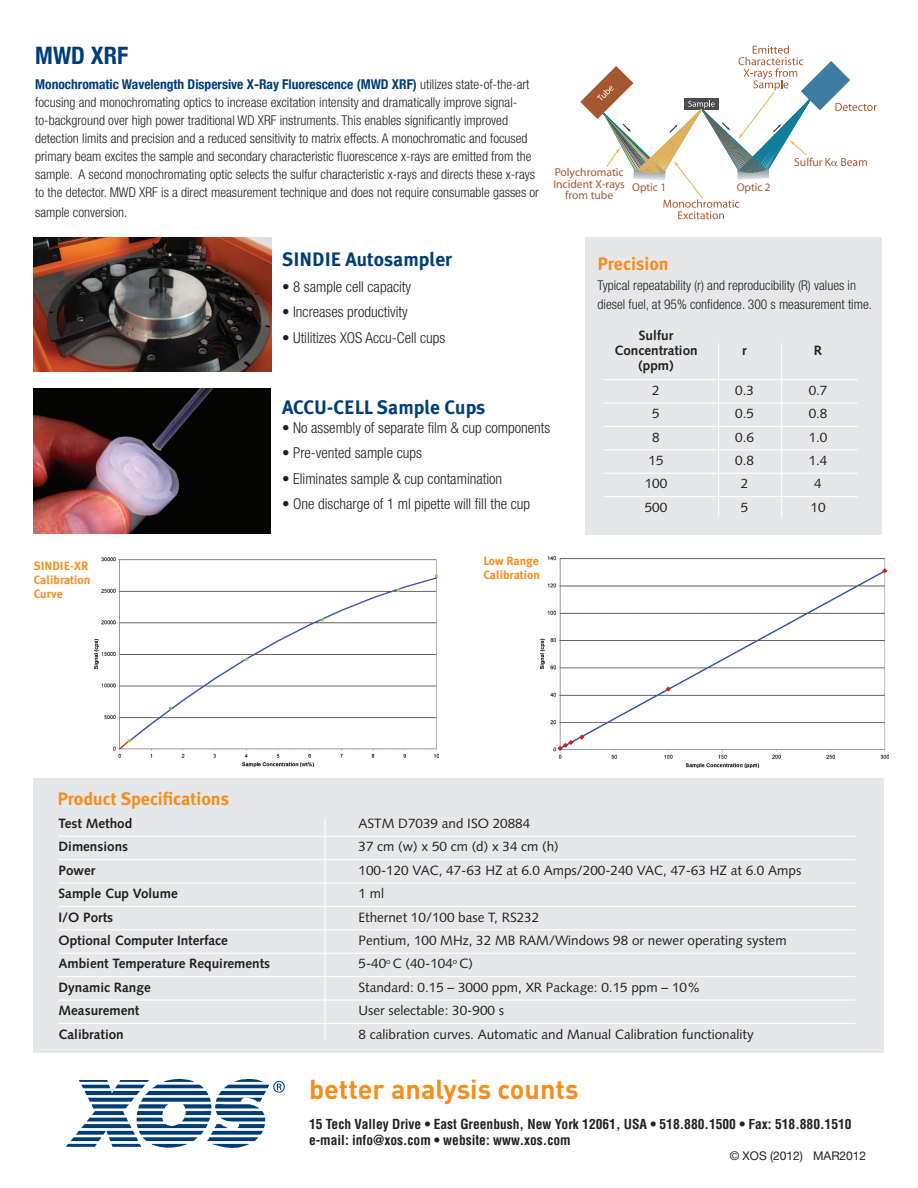
<style>
.page{position:relative;width:918px;height:1188px;background:#fff}
.page>*{position:absolute;margin:0;border:0;box-sizing:border-box;transform-origin:0 0}
.t1{font:700 27px "DIN";color:#f68e1e}
.Figure_Text{font:700 condensed 24px "Helvetica Neue";color:#003d78}
.Headlines{font:700 19.5px "Meta Plus";color:#003d78}
.Figure_Head{font:700 18px "Meta Plus";color:#f68e1e}
.List_Text{font:300 condensed 15px "Helvetica Neue";color:#231f20}
.Figure_Text-2{font:300 condensed 13.5px/18px "Helvetica Neue";color:#231f20}
.Tables{font:13.5px "Syntax";color:#231f20}
.Tables-2{font:700 13.5px "Syntax";color:#231f20}
.t2{font:700 condensed 13.5px "Helvetica";color:#231f20}
.Tables_Header{font:700 13.5px "Syntax";color:#231f20}
.Figure_Head-2{font:700 12px "Meta Plus";color:#f68e1e}
.Tables-3{font:12px "Helvetica Neue";color:#231f20}
.t3{font:11.55px/11.6px "Myriad";color:#a45831;text-align:center}
.t4{font:11.4px "Myriad";color:#a45831}
.s1{font-weight:700;color:#003d78}
</style>
<div class="page">
<div style="left:586px;top:237px;width:296px;height:297px;background:#e6e7e9"></div>
<hr style="left:604px;top:379px;width:254px;height:1px;background:#fff">
<hr style="left:604px;top:402px;width:254px;height:2px;background:#fff">
<hr style="left:604px;top:426px;width:254px;height:1px;background:#fff">
<hr style="left:604px;top:449px;width:254px;height:1px;background:#fff">
<hr style="left:604px;top:473px;width:254px;height:1px;background:#fff">
<hr style="left:604px;top:496px;width:254px;height:1px;background:#fff">
<hr style="left:718px;top:344px;width:1px;height:173px;background:#fff">
<hr style="left:781px;top:344px;width:1px;height:173px;background:#fff">
<svg style="left:66px;top:1079px;width:219px;height:69px"></svg>
<svg style="left:580px;top:45px;width:297px;height:174px"></svg>
<img style="left:34px;top:237px;width:237px;height:135px">
<img style="left:34px;top:389px;width:236px;height:144px">
<img style="left:95px;top:557px;width:344px;height:209px">
<img style="left:540px;top:556px;width:348px;height:212px">
<div style="left:34px;top:778px;width:850px;height:275px;background:#e6e7e9"></div>
<hr style="left:58px;top:836px;width:797px;height:1px;background:#fff">
<hr style="left:58px;top:859px;width:797px;height:1px;background:#fff">
<hr style="left:58px;top:882px;width:797px;height:2px;background:#fff">
<hr style="left:58px;top:906px;width:797px;height:1px;background:#fff">
<hr style="left:58px;top:929px;width:797px;height:1px;background:#fff">
<hr style="left:58px;top:953px;width:797px;height:1px;background:#fff">
<hr style="left:58px;top:976px;width:797px;height:1px;background:#fff">
<hr style="left:58px;top:999px;width:797px;height:2px;background:#fff">
<hr style="left:58px;top:1023px;width:797px;height:1px;background:#fff">
<hr style="left:325px;top:818px;width:1px;height:222px;background:#fff">
<p class="Figure_Text" style="left:35px;top:41px;width:94px">MWD XRF</p>
<p class="Figure_Text-2" style="left:35px;top:75px;width:505px"><span class="s1">Monochromatic Wavelength Dispersive X-Ray Fluorescence (MWD XRF)</span> utilizes state-of-the-art focusing and monochromating optics to increase excitation intensity and dramatically improve signal&shy;to-background over high power traditional WD XRF instruments. This enables significantly improved detection limits and precision and a reduced sensitivity to matrix effects. A monochromatic and focused primary beam excites the sample and secondary characteristic fluorescence x-rays are emitted from the sample. A second monochromating optic selects the sulfur characteristic x-rays and directs these x-rays to the detector. MWD XRF is a direct measurement technique and does not require consumable gasses or</p>
<p class="Figure_Text-2" style="left:35px;top:203px;width:94px">sample conversion.</p>
<p class="Headlines" style="left:282px;top:248px;width:172px">SINDIE Autosampler</p>
<p class="List_Text" style="left:282px;top:278px;width:131px">• 8 sample cell capacity</p>
<p class="List_Text" style="left:282px;top:303px;width:127px">• Increases productivity</p>
<p class="List_Text" style="left:282px;top:329px;width:165px">• Utilitizes XOS Accu-Cell cups</p>
<p class="t3" style="left:794px;top:157px;width:30px">Sulfur</p>
<p class="t3" style="left:553px;top:167px;width:73px">Polychromatic<br>Incident X-rays from tube</p>
<p class="t4" style="left:632px;top:181px;width:36px">Optic 1</p>
<p class="t4" style="left:737px;top:181px;width:36px">Optic 2</p>
<p class="Figure_Head" style="left:598px;top:254px;width:73px">Precision</p>
<p class="Figure_Text-2" style="left:598px;top:275px;width:276px;line-height:19.2px">Typical repeatability (r) and reproducibility (R) values in diesel fuel, at 95% confidence. 300 s measurement time.</p>
<p class="Tables_Header" style="left:639px;top:328px;width:36px">Sulfur</p>
<p class="Tables_Header" style="left:614px;top:343px;width:85px">Concentration</p>
<p class="Tables_Header" style="left:742px;top:343px;width:6px">r</p>
<p class="Tables_Header" style="left:814px;top:343px;width:10px">R</p>
<p class="Tables_Header" style="left:638px;top:358px;width:37px">(ppm)</p>
<p class="Tables" style="left:652px;top:382px;width:9px">2</p>
<p class="Tables" style="left:735px;top:382px;width:20px">0.3</p>
<p class="Tables" style="left:809px;top:382px;width:20px">0.7</p>
<p class="Tables" style="left:652px;top:406px;width:9px">5</p>
<p class="Tables" style="left:735px;top:406px;width:20px">0.5</p>
<p class="Tables" style="left:809px;top:406px;width:20px">0.8</p>
<p class="Tables" style="left:652px;top:429px;width:9px">8</p>
<p class="Tables" style="left:735px;top:429px;width:20px">0.6</p>
<p class="Tables" style="left:809px;top:429px;width:20px">1.0</p>
<p class="Tables" style="left:649px;top:452px;width:17px">15</p>
<p class="Tables" style="left:735px;top:452px;width:20px">0.8</p>
<p class="Tables" style="left:809px;top:452px;width:20px">1.4</p>
<p class="Tables" style="left:645px;top:476px;width:24px">100</p>
<p class="Tables" style="left:741px;top:476px;width:9px">2</p>
<p class="Tables" style="left:814px;top:476px;width:9px">4</p>
<p class="Tables" style="left:645px;top:499px;width:24px">500</p>
<p class="Tables" style="left:741px;top:499px;width:9px">5</p>
<p class="Tables" style="left:811px;top:499px;width:17px">10</p>
<p class="Headlines" style="left:282px;top:396px;width:205px">ACCU-CELL Sample Cups</p>
<p class="List_Text" style="left:282px;top:419px;width:270px">• No assembly of separate film &amp; cup components</p>
<p class="List_Text" style="left:282px;top:444px;width:141px">• Pre-vented sample cups</p>
<p class="List_Text" style="left:282px;top:470px;width:222px">• Eliminates sample &amp; cup contamination</p>
<p class="List_Text" style="left:282px;top:495px;width:250px">• One discharge of 1 ml pipette will fill the cup</p>
<p class="Figure_Head-2" style="left:34px;top:558px;width:56px">SINDIE-XR</p>
<p class="Figure_Head-2" style="left:34px;top:573px;width:58px">Calibration</p>
<p class="Figure_Head-2" style="left:34px;top:587px;width:31px">Curve</p>
<p class="Figure_Head" style="left:57px;top:788px;width:173px">Product Specifications</p>
<p class="Figure_Head-2" style="left:483px;top:554px;width:57px">Low Range</p>
<p class="Figure_Head-2" style="left:483px;top:568px;width:58px">Calibration</p>
<p class="Tables-2" style="left:58px;top:816px;width:75px">Test Method</p>
<p class="Tables" style="left:358px;top:815px;width:173px">ASTM D7039 and ISO 20884</p>
<p class="Tables-2" style="left:58px;top:839px;width:71px">Dimensions</p>
<p class="Tables" style="left:358px;top:839px;width:202px">37 cm (w) x 50 cm (d) x 34 cm (h)</p>
<p class="Tables-2" style="left:58px;top:862px;width:38px">Power</p>
<p class="Tables" style="left:358px;top:862px;width:444px">100-120 VAC, 47-63 HZ at 6.0 Amps/200-240 VAC, 47-63 HZ at 6.0 Amps</p>
<p class="Tables-2" style="left:58px;top:886px;width:121px">Sample Cup Volume</p>
<p class="Tables" style="left:358px;top:886px;width:27px">1 ml</p>
<p class="Tables-2" style="left:58px;top:909px;width:56px">I/O Ports</p>
<p class="Tables" style="left:358px;top:909px;width:182px">Ethernet 10/100 base T, RS232</p>
<p class="Tables-2" style="left:58px;top:933px;width:171px">Optional Computer Interface</p>
<p class="Tables" style="left:358px;top:932px;width:430px">Pentium, 100 MHz, 32 MB RAM/Windows 98 or newer operating system</p>
<p class="Tables-2" style="left:58px;top:956px;width:213px">Ambient Temperature Requirements</p>
<p class="Tables" style="left:358px;top:956px;width:116px">5-40<sup>o</sup> C (40-104<sup>o</sup> C)</p>
<p class="Tables-2" style="left:58px;top:979px;width:94px">Dynamic Range</p>
<p class="Tables" style="left:358px;top:979px;width:344px">Standard: 0.15 – 3000 ppm, XR Package: 0.15 ppm – 10%</p>
<p class="Tables-2" style="left:58px;top:1003px;width:82px">Measurement</p>
<p class="Tables" style="left:358px;top:1003px;width:147px">User selectable: 30-900 s</p>
<p class="Tables-2" style="left:58px;top:1026px;width:67px">Calibration</p>
<p class="Tables" style="left:358px;top:1026px;width:397px">8 calibration curves. Automatic and Manual Calibration functionality</p>
<p class="t1" style="left:309px;top:1072px;width:271px">better analysis counts</p>
<p class="t2" style="left:309px;top:1116px;width:544px">15 Tech Valley Drive • East Greenbush, New York 12061, USA • 518.880.1500 • Fax: 518.880.1510</p>
<p class="t2" style="left:309px;top:1132px;width:263px">e-mail: info@xos.com • website: www.xos.com</p>
<p class="Tables-3" style="left:730px;top:1148px;width:138px">© XOS (2012) MAR2012</p>
</div>
